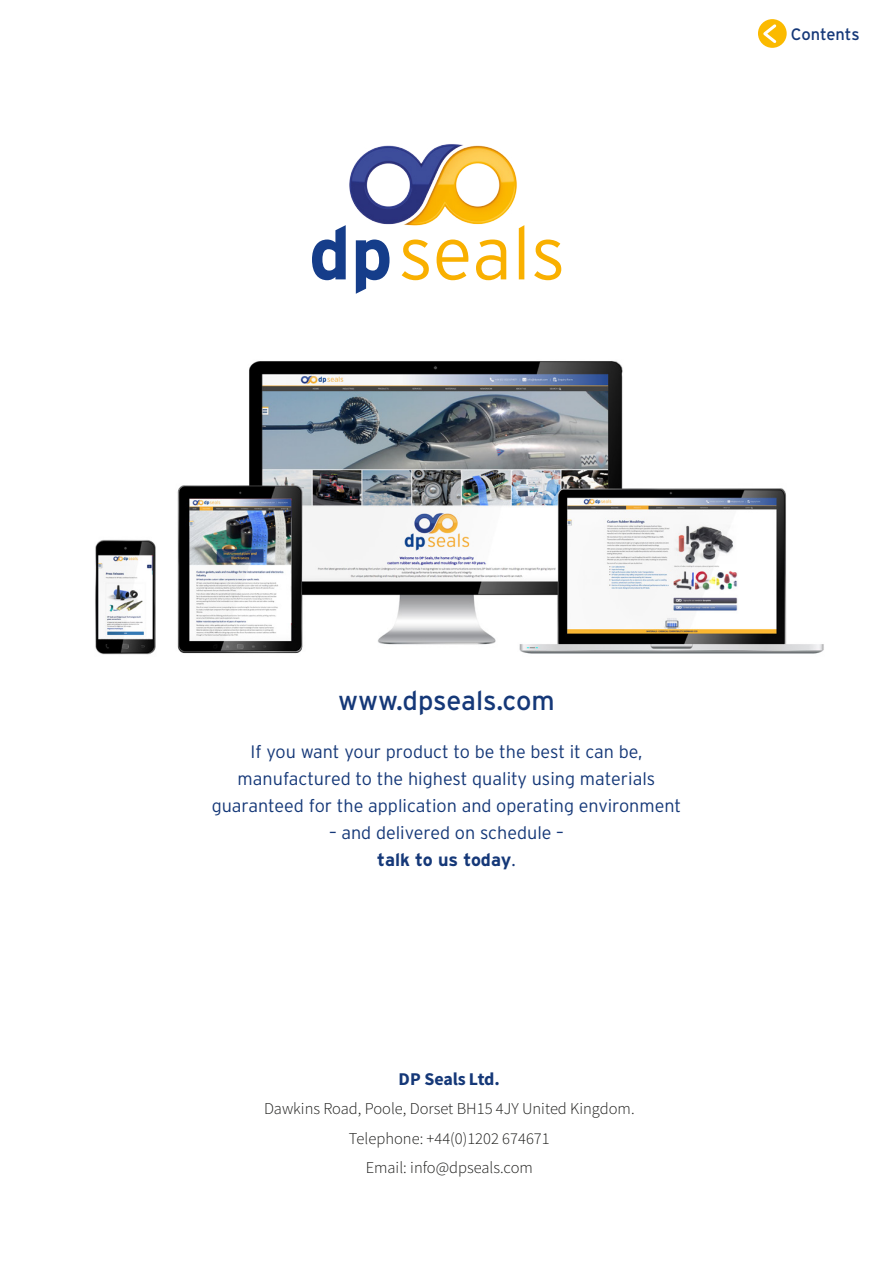
<style>
.page{position:relative;width:893px;height:1263px;background:#fff}
.page>*{position:absolute;margin:0;border:0;box-sizing:border-box;transform-origin:0 0}
.t1{font:27px "Interstate";color:#153878}
.t2{font:300 18px/27px "Interstate";color:#153878;text-align:center}
.t3{font:18px "Source Sans Variable";letter-spacing:-.01em;color:#153878}
.t4{font:16.5px/29.5px "Source Sans Variable";color:#1d1d1b;text-align:center}
.t5{font:16.5px "Interstate";letter-spacing:-.005em;color:#153878}
.s1{font-weight:700}
</style>
<div class="page">
<div style="left:758px;top:19px;width:29px;height:29px;background:#fbba00;border-radius:50%"></div>
<svg style="left:760px;top:22px;width:17px;height:24px"></svg>
<img style="left:95px;top:361px;width:729px;height:294px">
<img style="left:349px;top:144px;width:176px;height:136px">
<svg style="left:312px;top:225px;width:34px;height:55px"></svg>
<svg style="left:356px;top:239px;width:34px;height:55px"></svg>
<svg style="left:402px;top:239px;width:27px;height:41px"></svg>
<svg style="left:437px;top:239px;width:31px;height:41px"></svg>
<svg style="left:476px;top:239px;width:30px;height:41px"></svg>
<svg style="left:519px;top:225px;width:5px;height:54px"></svg>
<svg style="left:534px;top:239px;width:27px;height:41px"></svg>
<p class="t5" style="left:791px;top:25px;width:70px">Contents</p>
<h1 class="t1" style="left:338px;top:685px;width:218px">www.dpseals.com</h1>
<p class="t2" style="left:212px;top:738px;width:471px">If you want your product to be the best it can be, manufactured to the highest quality using materials guaranteed for the application and operating environment</p>
<p class="t2" style="left:329px;top:819px;width:236px">– and delivered on schedule – <span class="s1">talk to us today</span>.</p>
<p class="t3" style="left:399px;top:1068px;width:103px">DP Seals Ltd.</p>
<p class="t4" style="left:264px;top:1094px;width:372px">Dawkins Road, Poole, Dorset BH15 4JY United Kingdom.<br>Telephone: +44(0)1202 674671<br>Email: info@dpseals.com</p>
</div>
